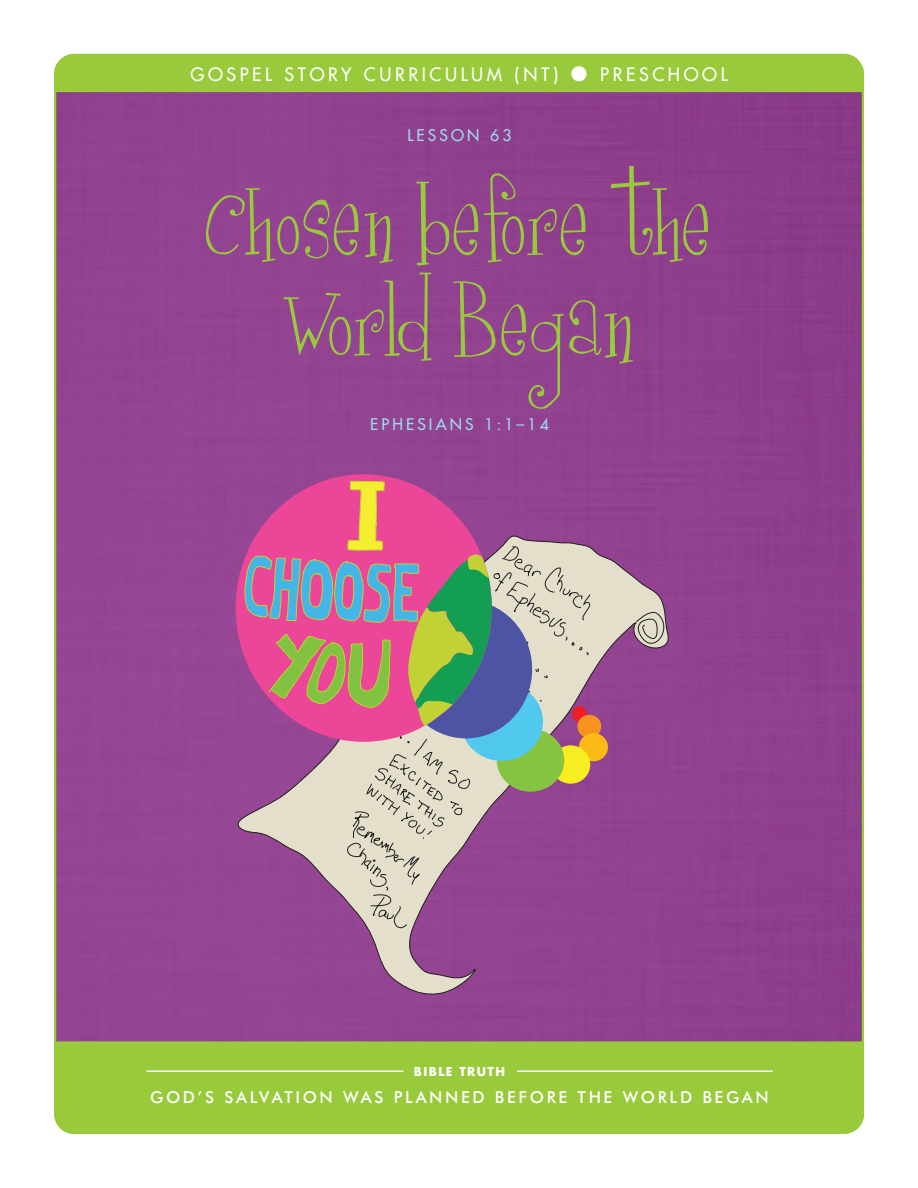
<style>
.page{position:relative;width:918px;height:1188px;background:#fff}
.page>*{position:absolute;margin:0;border:0;box-sizing:border-box;transform-origin:0 0}
.t1{font:97.5px/100.5px "Girlsare Weird";color:#99ca3b;text-align:center}
.t2{font:18px "Futura";letter-spacing:.2em;color:#fff}
.t3{font:500 16.5px "Futura BT";letter-spacing:.16em;color:#fff}
.Bible_reference{font:15.6px "Futura";letter-spacing:.2em;color:#9edbee}
.Bible_Truth_1{font:700 12px "Futura";letter-spacing:.12em;color:#fff}
</style>
<div class="page">
<div style="left:57px;top:92px;width:804px;height:949px;background:#914290"></div>
<div style="left:54px;top:54px;width:810px;height:38px;background:#99ca3b"></div>
<div style="left:54px;top:1041px;width:810px;height:93px;background:#99ca3b"></div>
<hr style="left:518px;top:1070px;width:254px;height:2px;background:#fff">
<hr style="left:147px;top:1070px;width:256px;height:2px;background:#fff">
<svg style="left:236px;top:534px;width:433px;height:461px;background:#9d5a99"></svg>
<svg style="left:346px;top:704px;width:245px;height:226px;background:#b68fa9"></svg>
<div style="left:572px;top:706px;width:15px;height:16px;background:#ed1f26;border-radius:50%"></div>
<div style="left:577px;top:715px;width:24px;height:23px;background:#f79420;border-radius:50%"></div>
<div style="left:579px;top:733px;width:29px;height:28px;background:#fbba16;border-radius:50%"></div>
<div style="left:551px;top:745px;width:39px;height:39px;background:#f7ee21;border-radius:50%"></div>
<div style="left:497px;top:729px;width:67px;height:63px;background:#84c441;border-radius:50%"></div>
<div style="left:461px;top:683px;width:82px;height:78px;background:#51c9ee;border-radius:50%"></div>
<div style="left:236px;top:474px;width:256px;height:268px;background:#ec4699;border-radius:50%"></div>
<svg style="left:418px;top:432px;width:264px;height:272px;background:#a56b9e"></svg>
<svg style="left:244px;top:481px;width:306px;height:250px"></svg>
<p class="t2" style="left:190px;top:63px;width:539px">GOSPEL STORY CURRICULUM (NT) ● PRESCHOOL</p>
<p class="Bible_reference" style="left:407px;top:126px;width:106px">LESSON 63</p>
<p class="t1" style="left:206px;top:171px;width:509px">Chosen before the<br>World Began</p>
<p class="Bible_reference" style="left:370px;top:415px;width:180px">EPHESIANS 1:1–14</p>
<p class="Bible_Truth_1" style="left:414px;top:1064px;width:93px">BIBLE TRUTH</p>
<p class="t3" style="left:150px;top:1087px;width:620px">GOD’S SALVATION WAS PLANNED BEFORE THE WORLD BEGAN</p>
</div>
